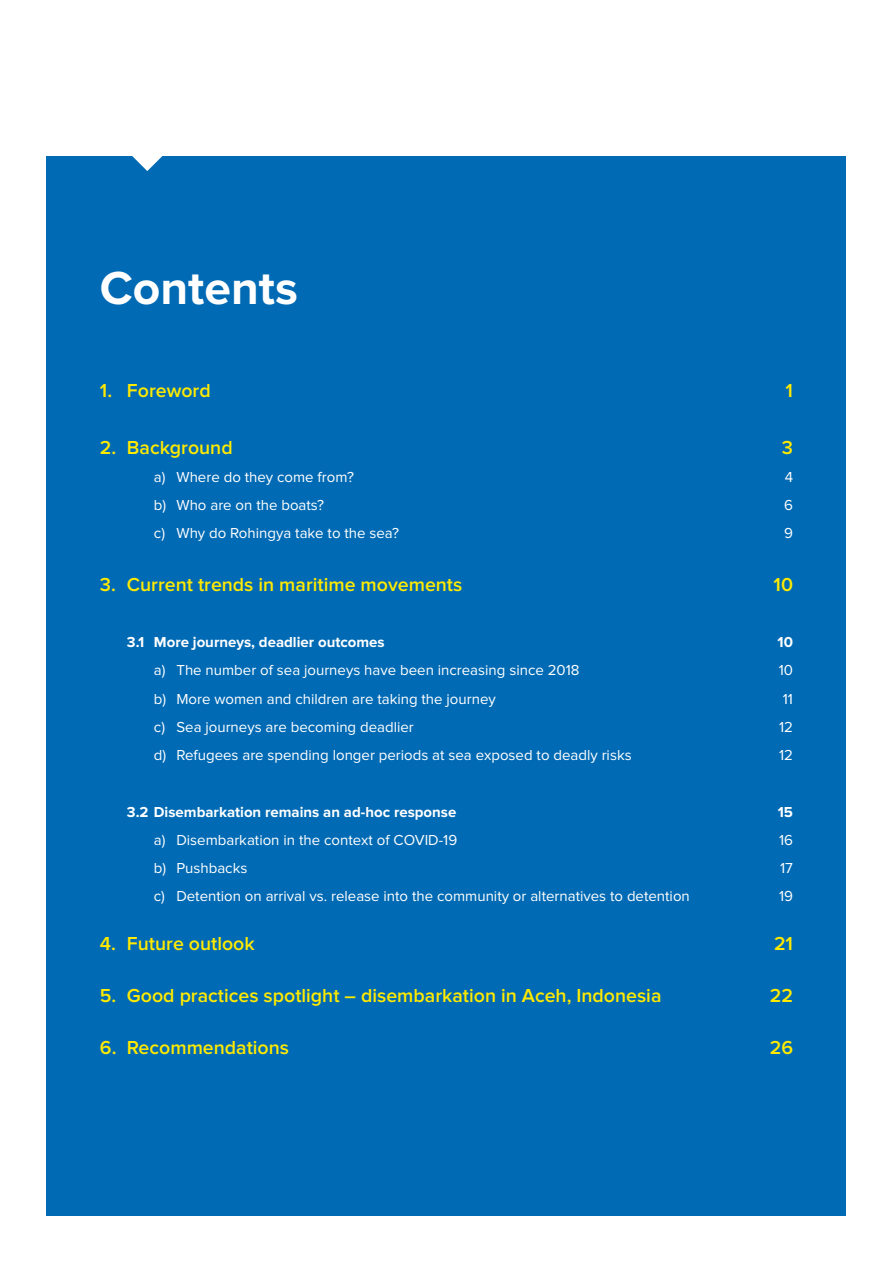
<style>
.page{position:relative;width:893px;height:1263px;background:#fff}
.page>*{position:absolute;margin:0;border:0;box-sizing:border-box;transform-origin:0 0}
.t1{font:700 48px "Proxima Nova";color:#fff}
.t2{font:600 19.5px "Proxima Nova";color:#ffea00}
.t3{font:15px "Proxima Nova";color:#fff}
.t4{font:700 15px "Proxima Nova";color:#fff}
</style>
<div class="page">
<div style="left:47px;top:156px;width:799px;height:1060px;background:#006ab4"></div>
<svg style="left:132px;top:156px;width:31px;height:15px"></svg>
<h1 class="t1" style="left:100px;top:260px;width:199px">Contents</h1>
<h2 class="t2" style="left:100px;top:382px;width:112px">1. Foreword</h2>
<h2 class="t2" style="left:786px;top:382px;width:9px">1</h2>
<h2 class="t2" style="left:100px;top:438px;width:134px">2. Background</h2>
<h2 class="t2" style="left:782px;top:438px;width:13px">3</h2>
<p class="t3" style="left:154px;top:470px;width:202px">a) Where do they come from?</p>
<p class="t3" style="left:785px;top:470px;width:10px">4</p>
<p class="t3" style="left:154px;top:498px;width:172px">b) Who are on the boats?</p>
<p class="t3" style="left:784px;top:498px;width:10px">6</p>
<p class="t3" style="left:154px;top:527px;width:247px">c) Why do Rohingya take to the sea?</p>
<p class="t3" style="left:784px;top:527px;width:10px">9</p>
<h2 class="t2" style="left:100px;top:575px;width:364px">3. Current trends in maritime movements</h2>
<h2 class="t2" style="left:774px;top:575px;width:21px">10</h2>
<p class="t4" style="left:127px;top:634px;width:259px">3.1 More journeys, deadlier outcomes</p>
<p class="t4" style="left:778px;top:634px;width:17px">10</p>
<p class="t3" style="left:154px;top:664px;width:427px">a) The number of sea journeys have been increasing since 2018</p>
<p class="t3" style="left:779px;top:664px;width:16px">10</p>
<p class="t3" style="left:154px;top:692px;width:343px">b) More women and children are taking the journey</p>
<p class="t3" style="left:783px;top:692px;width:12px">11</p>
<p class="t3" style="left:154px;top:720px;width:262px">c) Sea journeys are becoming deadlier</p>
<p class="t3" style="left:779px;top:720px;width:15px">12</p>
<p class="t3" style="left:154px;top:748px;width:479px">d) Refugees are spending longer periods at sea exposed to deadly risks</p>
<p class="t3" style="left:779px;top:748px;width:15px">12</p>
<p class="t4" style="left:127px;top:803px;width:331px">3.2 Disembarkation remains an ad-hoc response</p>
<p class="t4" style="left:778px;top:803px;width:17px">15</p>
<p class="t3" style="left:154px;top:833px;width:305px">a) Disembarkation in the context of COVID-19</p>
<p class="t3" style="left:779px;top:833px;width:15px">16</p>
<p class="t3" style="left:154px;top:861px;width:95px">b) Pushbacks</p>
<p class="t3" style="left:780px;top:861px;width:14px">17</p>
<p class="t3" style="left:154px;top:890px;width:537px">c) Detention on arrival vs. release into the community or alternatives to detention</p>
<p class="t3" style="left:779px;top:890px;width:15px">19</p>
<h2 class="t2" style="left:100px;top:934px;width:156px">4. Future outlook</h2>
<h2 class="t2" style="left:774px;top:934px;width:21px">21</h2>
<h2 class="t2" style="left:100px;top:986px;width:563px">5. Good practices spotlight – disembarkation in Aceh, Indonesia</h2>
<h2 class="t2" style="left:770px;top:986px;width:25px">22</h2>
<h2 class="t2" style="left:100px;top:1039px;width:191px">6. Recommendations</h2>
<h2 class="t2" style="left:770px;top:1039px;width:25px">26</h2>
</div>
